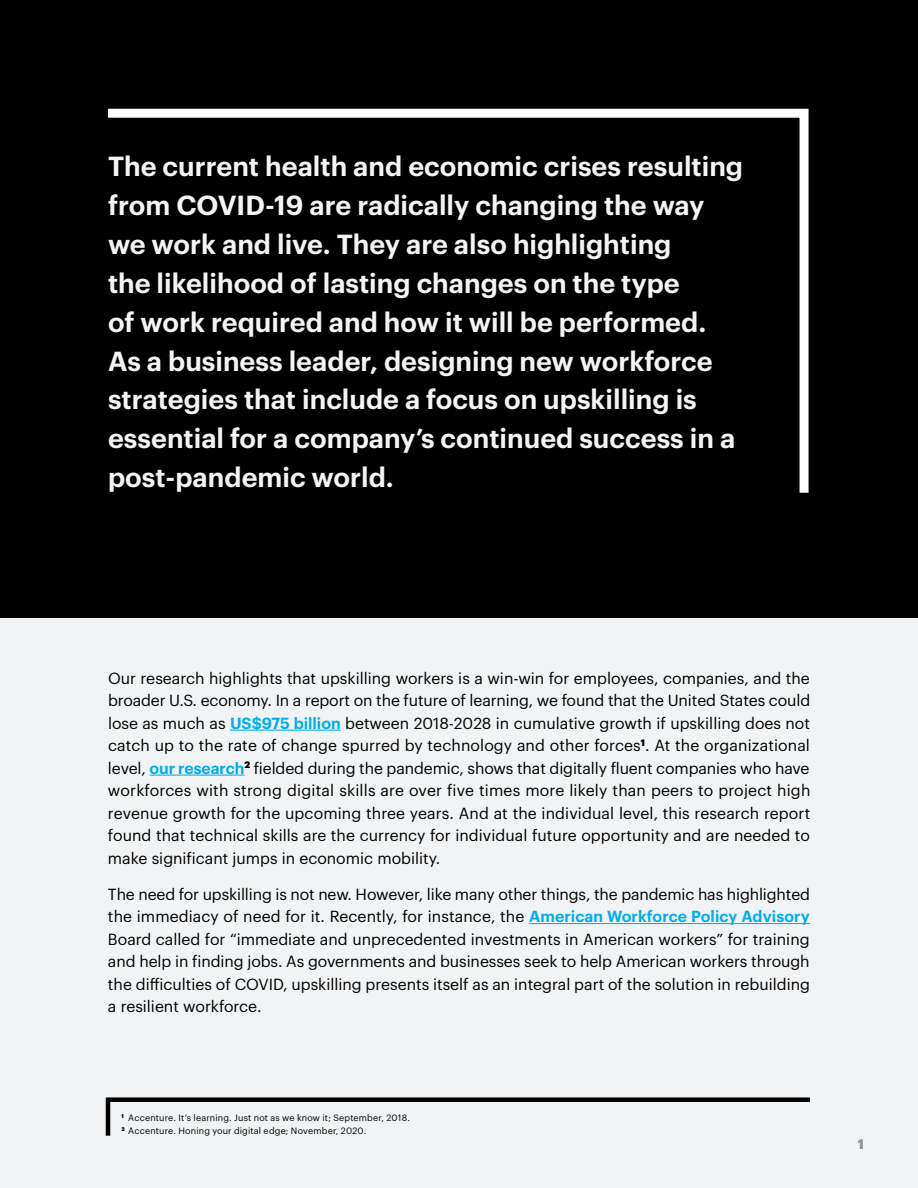
<style>
.page{position:relative;width:918px;height:1188px;background:#f1f3f4}
.page>*{position:absolute;margin:0;border:0;box-sizing:border-box;transform-origin:0 0}
.t1{font:600 27px/39px "Graphik";color:#f2f4f5}
.t2{font:15.75px/22.5px "Graphik";color:#000;text-align:justify}
.t3{font:900 13.5px "Graphik";color:#939598}
.t4{font:9px/13.5px "Graphik";letter-spacing:.02em;color:#000}
.s1{font-weight:600;color:#00aeef}
</style>
<div class="page">
<div style="left:0;top:0;width:918px;height:618px;background:#000"></div>
<hr style="left:230px;top:730px;width:111px;height:1px;background:#00aeef">
<hr style="left:150px;top:775px;width:94px;height:1px;background:#00aeef">
<hr style="left:529px;top:923px;width:281px;height:1px;background:#00aeef">
<svg style="left:105px;top:1097px;width:705px;height:39px"></svg>
<svg style="left:108px;top:108px;width:701px;height:385px"></svg>
<p class="t1" style="left:108px;top:144px;width:637px">The current health and economic crises resulting from COVID-19 are radically changing the way we work and live. They are also highlighting<br>the likelihood of lasting changes on the type<br>of work required and how it will be performed.<br>As a business leader, designing new workforce strategies that include a focus on upskilling is essential for a company’s continued success in a post-pandemic world.</p>
<p class="t2" style="left:108px;top:665px;width:704px">Our research highlights that upskilling workers is a win-win for employees, companies, and the broader U.S. economy. In a report on the future of learning, we found that the United States could lose as much as <span class="s1">US$975 billion</span> between 2018-2028 in cumulative growth if upskilling does not catch up to the rate of change spurred by technology and other forces<sup>1</sup>. At the organizational level, <span class="s1">our research</span><sup>2</sup> fielded during the pandemic, shows that digitally fluent companies who have workforces with strong digital skills are over five times more likely than peers to project high revenue growth for the upcoming three years. And at the individual level, this research report found that technical skills are the currency for individual future opportunity and are needed to make significant jumps in economic mobility.</p>
<p class="t2" style="left:108px;top:881px;width:704px">The need for upskilling is not new. However, like many other things, the pandemic has highlighted the immediacy of need for it. Recently, for instance, the <span class="s1">American Workforce Policy Advisory </span>Board called for “immediate and unprecedented investments in American workers” for training and help in finding jobs. As governments and businesses seek to help American workers through the difficulties of COVID, upskilling presents itself as an integral part of the solution in rebuilding a resilient workforce.</p>
<p class="t4" style="left:122px;top:1110px;width:290px"><sup>1</sup> Accenture. It’s learning. Just not as we know it; September, 2018.<br><sup>2</sup> Accenture. Honing your digital edge; November, 2020.</p>
<p class="t3" style="left:858px;top:1134px;width:8px">1</p>
</div>
